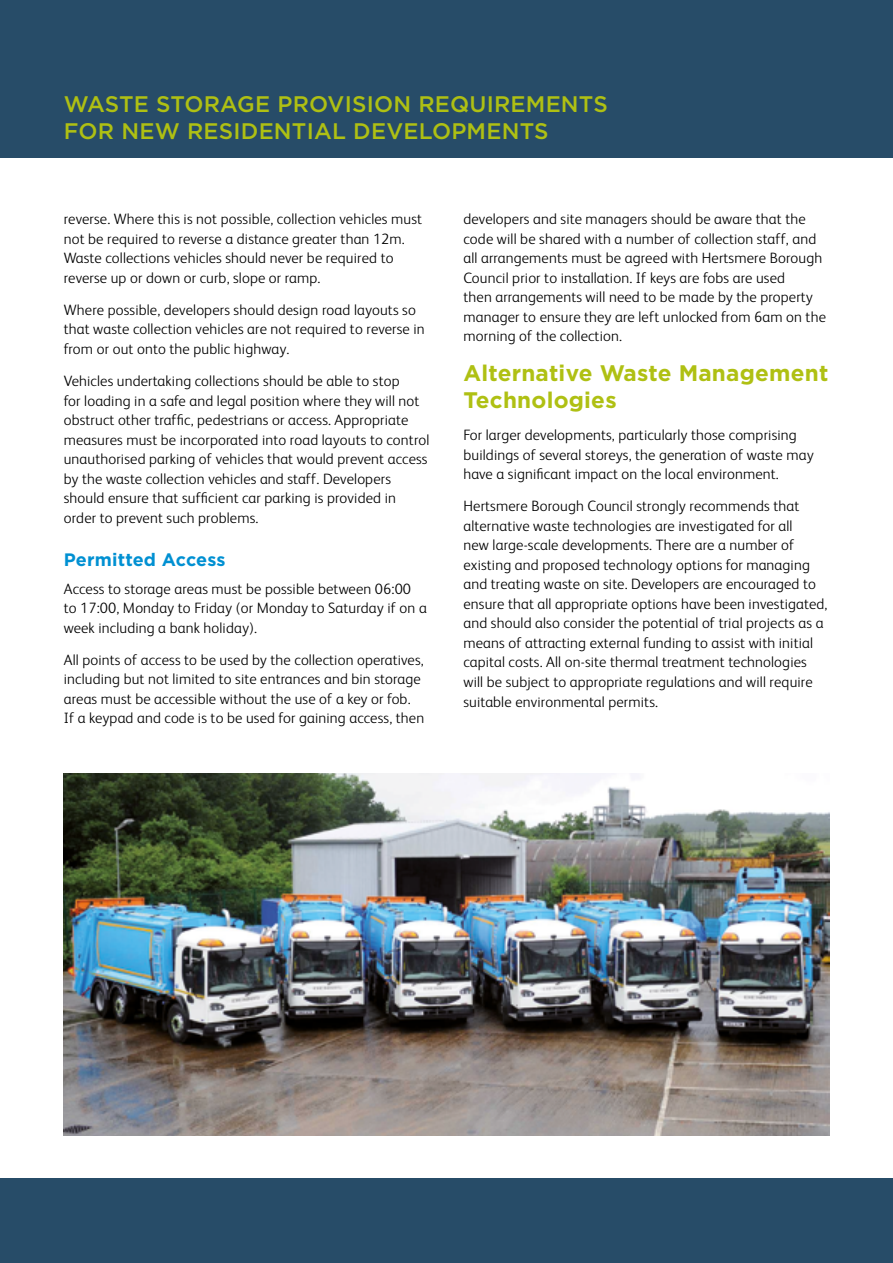
<style>
.page{position:relative;width:893px;height:1263px;background:#fff}
.page>*{position:absolute;margin:0;border:0;box-sizing:border-box;transform-origin:0 0}
.t1{font:500 22.5px/27px "Gotham";letter-spacing:.01em;color:#afc013}
.t2{font:700 22.5px/27px "Gotham";letter-spacing:.01em;color:#afc013}
.t3{font:700 18px "Gotham";letter-spacing:.01em;color:#0090d2}
.t4{font:300 15px/19.5px "FS Albert";letter-spacing:.01em;color:#000}
</style>
<div class="page">
<div style="left:0;top:0;width:893px;height:157px;background:#274c68"></div>
<div style="left:0;top:1178px;width:893px;height:85px;background:#274c68"></div>
<img style="left:64px;top:774px;width:765px;height:361px">
<h1 class="t1" style="left:64px;top:90px;width:546px">WASTE STORAGE PROVISION REQUIREMENTS<br>FOR NEW RESIDENTIAL DEVELOPMENTS</h1>
<p class="t4" style="left:64px;top:209px;width:360px">reverse. Where this is not possible, collection vehicles must not be required to reverse a distance greater than 12m.<br>Waste collections vehicles should never be required to reverse up or down or curb, slope or ramp.</p>
<p class="t4" style="left:64px;top:299px;width:362px">Where possible, developers should design road layouts so that waste collection vehicles are not required to reverse in from or out onto the public highway.</p>
<p class="t4" style="left:64px;top:371px;width:367px">Vehicles undertaking collections should be able to stop<br>for loading in a safe and legal position where they will not obstruct other traffc, pedestrians or access. Appropriate measures must be incorporated into road layouts to control unauthorised parking of vehicles that would prevent access by the waste collection vehicles and staff. Developers should ensure that suffcient car parking is provided in order to prevent such problems.</p>
<p class="t3" style="left:64px;top:547px;width:163px">Permitted Access</p>
<p class="t4" style="left:64px;top:578px;width:365px">Access to storage areas must be possible between 06:00 to 17:00, Monday to Friday (or Monday to Saturday if on a week including a bank holiday).</p>
<p class="t4" style="left:64px;top:649px;width:362px">All points of access to be used by the collection operatives, including but not limited to site entrances and bin storage areas must be accessible without the use of a key or fob.<br>If a keypad and code is to be used for gaining access, then</p>
<p class="t4" style="left:463px;top:209px;width:364px">developers and site managers should be aware that the code will be shared with a number of collection staff, and all arrangements must be agreed with Hertsmere Borough Council prior to installation. If keys are fobs are used<br>then arrangements will need to be made by the property manager to ensure they are left unlocked from 6am on the morning of the collection.</p>
<h1 class="t2" style="left:463px;top:359px;width:366px">Alternative Waste Management<br>Technologies</h1>
<p class="t4" style="left:463px;top:425px;width:352px">For larger developments, particularly those comprising buildings of several storeys, the generation of waste may have a signifcant impact on the local environment.</p>
<p class="t4" style="left:463px;top:496px;width:365px">Hertsmere Borough Council strongly recommends that alternative waste technologies are investigated for all<br>new large-scale developments. There are a number of existing and proposed technology options for managing and treating waste on site. Developers are encouraged to ensure that all appropriate options have been investigated, and should also consider the potential of trial projects as a means of attracting external funding to assist with initial capital costs. All on-site thermal treatment technologies will be subject to appropriate regulations and will require suitable environmental permits.</p>
</div>
